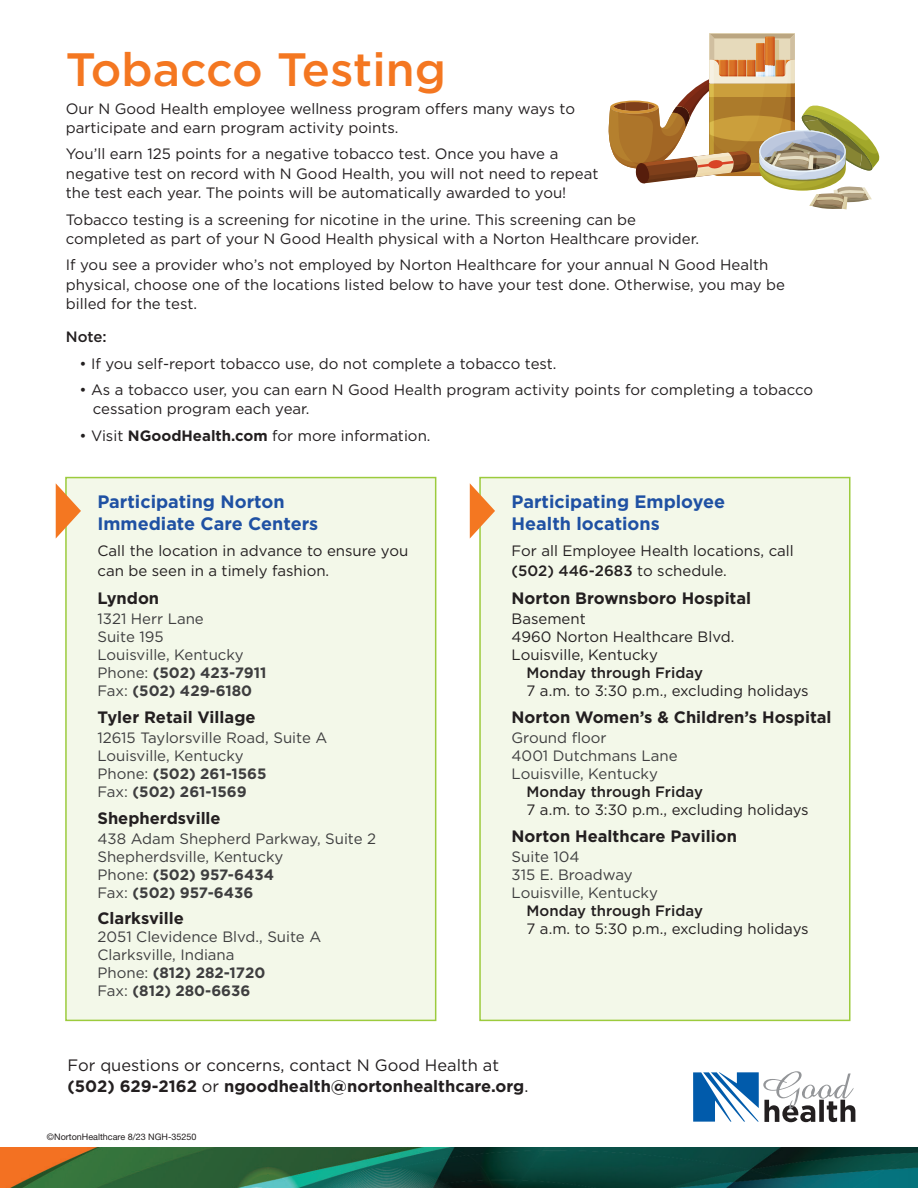
<style>
.page{position:relative;width:918px;height:1188px;background:#fff}
.page>*{position:absolute;margin:0;border:0;box-sizing:border-box;transform-origin:0 0}
.t1{font:500 46.8px "Gotham";color:#f47721}
.Bold_subhead{font:700 18px/21.6px "Gotham";color:#1f51a3}
.Bold_subhead-2{font:700 16.5px "Gotham";color:#231f20}
.Emphasis_text{font:16.5px/21px "Gotham";color:#231f20}
.Text{font:15px/19.5px "Gotham";color:#231f20}
.Bold_subhead-3{font:15px/18px "Gotham";color:#3e3e3f}
.Bullet{font:15px/19.5px "Gotham";color:#231f20}
.Bold_subhead-4{font:15px "Gotham";color:#231f20}
.Bold_subhead-5{font:500 15px "Gotham";color:#231f20}
.Text-2{font:500 15px "Gotham";color:#231f20}
.t2{font:9px "Helvetica Neue LT Std";color:#231f20}
.s1{font-weight:700}
.s2{font-weight:500}
</style>
<div class="page">
<div style="left:65px;top:477px;width:371px;height:544px;background:#f3f8e9;border:2px solid #9ccb3d"></div>
<div style="left:479px;top:477px;width:371px;height:544px;background:#f3f8e9;border:2px solid #9ccb3d"></div>
<svg style="left:56px;top:483px;width:25px;height:56px"></svg>
<svg style="left:470px;top:483px;width:25px;height:56px"></svg>
<img style="left:0;top:1148px;width:918px;height:40px">
<svg style="left:693px;top:1071px;width:162px;height:51px"></svg>
<svg style="left:609px;top:34px;width:271px;height:176px"></svg>
<p class="t1" style="left:66px;top:39px;width:382px">Tobacco Testing</p>
<p class="Text" style="left:66px;top:98px;width:511px">Our N Good Health employee wellness program offers many ways to participate and earn program activity points.</p>
<p class="Text" style="left:66px;top:144px;width:534px">You’ll earn 125 points for a negative tobacco test. Once you have a negative test on record with N Good Health, you will not need to repeat the test each year. The points will be automatically awarded to you!</p>
<p class="Text" style="left:66px;top:209px;width:635px">Tobacco testing is a screening for nicotine in the urine. This screening can be completed as part of your N Good Health physical with a Norton Healthcare provider.</p>
<p class="Text" style="left:66px;top:255px;width:721px">If you see a provider who’s not employed by Norton Healthcare for your annual N Good Health physical, choose one of the locations listed below to have your test done. Otherwise, you may be billed for the test.</p>
<p class="Text-2" style="left:66px;top:327px;width:42px">Note:</p>
<p class="Bullet" style="left:79px;top:353px;width:479px">• If you self-report tobacco use, do not complete a tobacco test.</p>
<p class="Bullet" style="left:93px;top:379px;width:722px;text-indent:-14px">• As a tobacco user, you can earn N Good Health program activity points for completing a tobacco cessation program each year.</p>
<p class="Bullet" style="left:79px;top:425px;width:353px">• Visit <span class="s1">NGoodHealth.com</span> for more information.</p>
<p class="Bold_subhead" style="left:97px;top:491px;width:222px">Participating Norton<br>Immediate Care Centers</p>
<p class="Text" style="left:97px;top:541px;width:312px">Call the location in advance to ensure you can be seen in a timely fashion.</p>
<p class="Bold_subhead-2" style="left:97px;top:588px;width:63px">Lyndon</p>
<p class="Bold_subhead-3" style="left:97px;top:610px;width:170px">1321 Herr Lane<br>Suite 195<br>Louisville, Kentucky<br>Phone: <span class="s1">(502) 423-7911<br></span>Fax: <span class="s1">(502) 429-6180</span></p>
<p class="Bold_subhead-2" style="left:97px;top:706px;width:160px">Tyler Retail Village</p>
<p class="Bold_subhead-3" style="left:97px;top:729px;width:231px">12615 Taylorsville Road, Suite A<br>Louisville, Kentucky<br>Phone: <span class="s1">(502) 261-1565<br></span>Fax: <span class="s1">(502) 261-1569</span></p>
<p class="Bold_subhead-2" style="left:97px;top:807px;width:125px">Shepherdsville</p>
<p class="Bold_subhead-3" style="left:97px;top:829px;width:280px">438 Adam Shepherd Parkway, Suite 2<br>Shepherdsville, Kentucky<br>Phone: <span class="s1">(502) 957-6434<br></span>Fax: <span class="s1">(502) 957-6436</span></p>
<p class="Bold_subhead-2" style="left:97px;top:908px;width:88px">Clarksville</p>
<p class="Bold_subhead-3" style="left:97px;top:928px;width:225px">2051 Clevidence Blvd., Suite A<br>Clarksville, Indiana<br>Phone: <span class="s1">(812) 282-1720<br></span>Fax: <span class="s1">(812) 280-6636</span></p>
<p class="Bold_subhead" style="left:512px;top:491px;width:215px">Participating Employee<br>Health locations</p>
<p class="Text" style="left:512px;top:541px;width:284px">For all Employee Health locations, call <span class="s2">(502) 446-2683</span> to schedule.</p>
<p class="Bold_subhead-2" style="left:512px;top:588px;width:241px">Norton Brownsboro Hospital</p>
<p class="Bold_subhead-4" style="left:512px;top:610px;width:76px">Basement</p>
<p class="Bold_subhead-4" style="left:512px;top:628px;width:224px">4960 Norton Healthcare Blvd.</p>
<p class="Bold_subhead-4" style="left:512px;top:646px;width:148px">Louisville, Kentucky</p>
<p class="Bold_subhead-5" style="left:527px;top:663px;width:178px">Monday through Friday</p>
<p class="Bold_subhead-4" style="left:527px;top:682px;width:284px">7 a.m. to 3:30 p.m., excluding holidays</p>
<p class="Bold_subhead-2" style="left:512px;top:706px;width:322px">Norton Women’s &amp; Children’s Hospital</p>
<p class="Bold_subhead-3" style="left:512px;top:729px;width:97px">Ground floor</p>
<p class="Bold_subhead-3" style="left:512px;top:747px;width:168px">4001 Dutchmans Lane</p>
<p class="Bold_subhead-3" style="left:512px;top:765px;width:148px">Louisville, Kentucky</p>
<p class="Bold_subhead-5" style="left:527px;top:782px;width:178px">Monday through Friday</p>
<p class="Bold_subhead-4" style="left:527px;top:800px;width:284px">7 a.m. to 3:30 p.m., excluding holidays</p>
<p class="Bold_subhead-2" style="left:512px;top:825px;width:227px">Norton Healthcare Pavilion</p>
<p class="Bold_subhead-3" style="left:512px;top:847px;width:70px">Suite 104</p>
<p class="Bold_subhead-3" style="left:512px;top:865px;width:123px">315 E. Broadway</p>
<p class="Bold_subhead-3" style="left:512px;top:883px;width:148px">Louisville, Kentucky</p>
<p class="Bold_subhead-5" style="left:527px;top:901px;width:178px">Monday through Friday</p>
<p class="Bold_subhead-4" style="left:527px;top:919px;width:284px">7 a.m. to 5:30 p.m., excluding holidays</p>
<p class="Emphasis_text" style="left:68px;top:1055px;width:462px">For questions or concerns, contact N Good Health at <span class="s1">(502) 629-2162</span> or <span class="s1">ngoodhealth@nortonhealthcare.org</span>.</p>
<p class="t2" style="left:47px;top:1131px;width:151px">©NortonHealthcare 8/23 NGH-35250</p>
</div>
